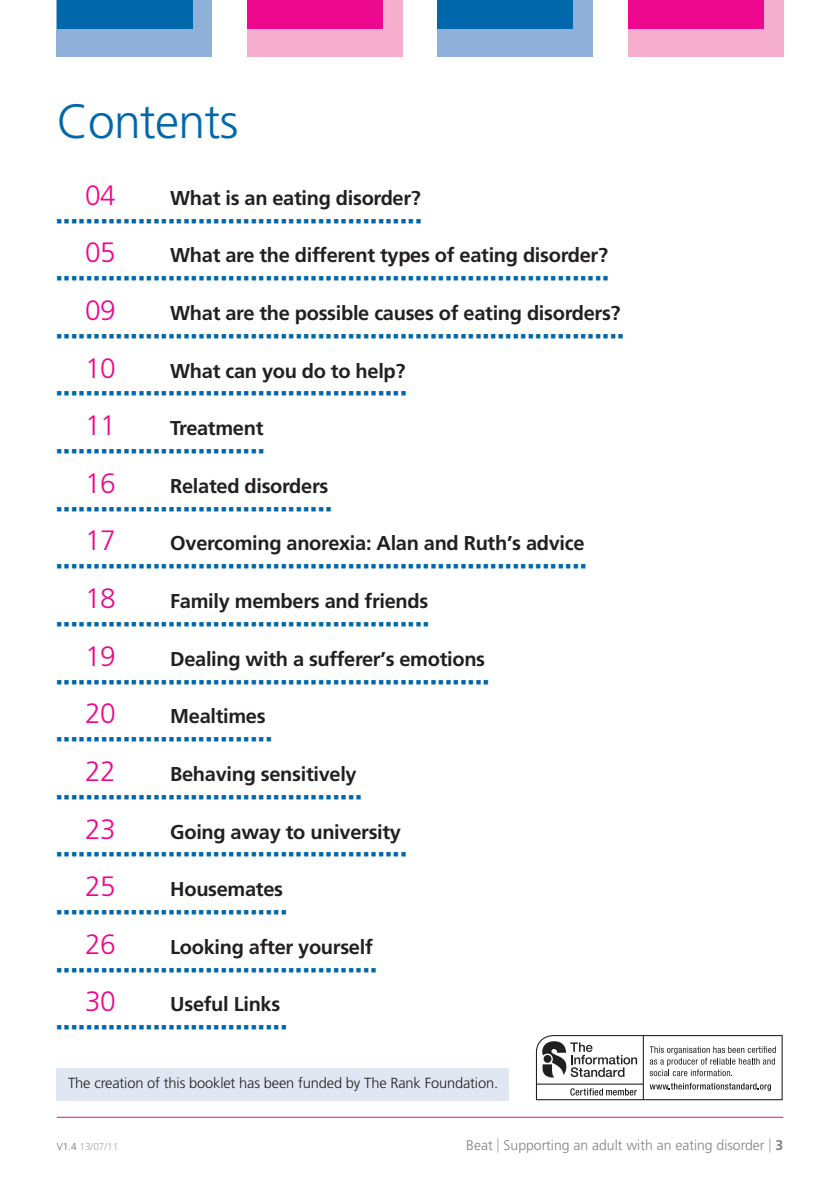
<style>
.page{position:relative;width:840px;height:1191px;background:#fff}
.page>*{position:absolute;margin:0;border:0;box-sizing:border-box;transform-origin:0 0}
.t1{font:300 48px "Frutiger";letter-spacing:-.015em;color:#0067ab}
.t2{font:300 28px "Frutiger";letter-spacing:-.015em;color:#ed088d}
.t3{font:700 20px "Frutiger";letter-spacing:-.015em;color:#231f20}
.t4{font:300 14.6px "Frutiger";letter-spacing:-.01em;color:#231f20}
.t5{font:300 14px "Frutiger";color:#808285}
.t6{font:10px "Arial Unicode MS";color:#0067ab}
.t7{font:300 10px "Frutiger";color:#a8a9ad}
.s1{color:#6c6d70}
.s2{color:#a8a9ad}
.s3{font-weight:700}
</style>
<div class="page">
<div style="left:57px;top:0;width:155px;height:57px;background:#8fb0d8"></div>
<div style="left:247px;top:0;width:155px;height:57px;background:#f5aece"></div>
<div style="left:57px;top:0;width:136px;height:28px;background:#0067ab"></div>
<div style="left:247px;top:0;width:136px;height:28px;background:#ed088d"></div>
<div style="left:437px;top:0;width:155px;height:57px;background:#8fb0d8"></div>
<div style="left:627px;top:0;width:155px;height:57px;background:#f5aece"></div>
<div style="left:437px;top:0;width:136px;height:28px;background:#0067ab"></div>
<div style="left:627px;top:0;width:136px;height:28px;background:#ed088d"></div>
<hr style="left:57px;top:1116px;width:725px;height:1px;background:#ed088d">
<div style="left:57px;top:1067px;width:451px;height:33px;background:#e0e7f3"></div>
<svg style="left:535px;top:1035px;width:247px;height:65px"></svg>
<h1 class="t1" style="left:57px;top:102px;width:183px">Contents</h1>
<h2 class="t2" style="left:85px;top:184px;width:32px">04</h2>
<h3 class="t3" style="left:170px;top:190px;width:252px">What is an eating disorder?</h3>
<p class="t6" style="left:57px;top:214px;width:365px">￭￭￭￭￭￭￭￭￭￭￭￭￭￭￭￭￭￭￭￭￭￭￭￭￭￭￭￭￭￭￭￭￭￭￭￭￭￭￭￭￭￭￭￭￭￭￭￭￭</p>
<h2 class="t2" style="left:85px;top:241px;width:32px">05</h2>
<h3 class="t3" style="left:170px;top:247px;width:439px">What are the different types of eating disorder?</h3>
<p class="t6" style="left:57px;top:271px;width:552px">￭￭￭￭￭￭￭￭￭￭￭￭￭￭￭￭￭￭￭￭￭￭￭￭￭￭￭￭￭￭￭￭￭￭￭￭￭￭￭￭￭￭￭￭￭￭￭￭￭￭￭￭￭￭￭￭￭￭￭￭￭￭￭￭￭￭￭￭￭￭￭￭￭￭</p>
<h2 class="t2" style="left:85px;top:299px;width:32px">09</h2>
<h3 class="t3" style="left:170px;top:305px;width:451px">What are the possible causes of eating disorders?</h3>
<p class="t6" style="left:57px;top:329px;width:567px">￭￭￭￭￭￭￭￭￭￭￭￭￭￭￭￭￭￭￭￭￭￭￭￭￭￭￭￭￭￭￭￭￭￭￭￭￭￭￭￭￭￭￭￭￭￭￭￭￭￭￭￭￭￭￭￭￭￭￭￭￭￭￭￭￭￭￭￭￭￭￭￭￭￭￭￭</p>
<h2 class="t2" style="left:85px;top:356px;width:32px">10</h2>
<h3 class="t3" style="left:170px;top:362px;width:236px">What can you do to help?</h3>
<p class="t6" style="left:57px;top:387px;width:351px">￭￭￭￭￭￭￭￭￭￭￭￭￭￭￭￭￭￭￭￭￭￭￭￭￭￭￭￭￭￭￭￭￭￭￭￭￭￭￭￭￭￭￭￭￭￭￭</p>
<h2 class="t2" style="left:85px;top:414px;width:32px">11</h2>
<h3 class="t3" style="left:170px;top:420px;width:95px">Treatment</h3>
<p class="t6" style="left:57px;top:444px;width:208px">￭￭￭￭￭￭￭￭￭￭￭￭￭￭￭￭￭￭￭￭￭￭￭￭￭￭￭￭</p>
<h2 class="t2" style="left:85px;top:472px;width:32px">16</h2>
<h3 class="t3" style="left:170px;top:478px;width:159px">Related disorders</h3>
<p class="t6" style="left:57px;top:502px;width:276px">￭￭￭￭￭￭￭￭￭￭￭￭￭￭￭￭￭￭￭￭￭￭￭￭￭￭￭￭￭￭￭￭￭￭￭￭￭</p>
<h2 class="t2" style="left:85px;top:529px;width:32px">17</h2>
<h3 class="t3" style="left:170px;top:535px;width:415px">Overcoming anorexia: Alan and Ruth’s advice</h3>
<p class="t6" style="left:57px;top:559px;width:530px">￭￭￭￭￭￭￭￭￭￭￭￭￭￭￭￭￭￭￭￭￭￭￭￭￭￭￭￭￭￭￭￭￭￭￭￭￭￭￭￭￭￭￭￭￭￭￭￭￭￭￭￭￭￭￭￭￭￭￭￭￭￭￭￭￭￭￭￭￭￭￭</p>
<h2 class="t2" style="left:85px;top:587px;width:32px">18</h2>
<h3 class="t3" style="left:170px;top:593px;width:259px">Family members and friends</h3>
<p class="t6" style="left:57px;top:617px;width:373px">￭￭￭￭￭￭￭￭￭￭￭￭￭￭￭￭￭￭￭￭￭￭￭￭￭￭￭￭￭￭￭￭￭￭￭￭￭￭￭￭￭￭￭￭￭￭￭￭￭￭</p>
<h2 class="t2" style="left:85px;top:644px;width:32px">19</h2>
<h3 class="t3" style="left:170px;top:650px;width:316px">Dealing with a sufferer’s emotions</h3>
<p class="t6" style="left:57px;top:675px;width:433px">￭￭￭￭￭￭￭￭￭￭￭￭￭￭￭￭￭￭￭￭￭￭￭￭￭￭￭￭￭￭￭￭￭￭￭￭￭￭￭￭￭￭￭￭￭￭￭￭￭￭￭￭￭￭￭￭￭￭</p>
<h2 class="t2" style="left:85px;top:702px;width:32px">20</h2>
<h3 class="t3" style="left:170px;top:708px;width:97px">Mealtimes</h3>
<p class="t6" style="left:57px;top:732px;width:216px">￭￭￭￭￭￭￭￭￭￭￭￭￭￭￭￭￭￭￭￭￭￭￭￭￭￭￭￭￭</p>
<h2 class="t2" style="left:85px;top:760px;width:32px">22</h2>
<h3 class="t3" style="left:170px;top:766px;width:188px">Behaving sensitively</h3>
<p class="t6" style="left:57px;top:790px;width:306px">￭￭￭￭￭￭￭￭￭￭￭￭￭￭￭￭￭￭￭￭￭￭￭￭￭￭￭￭￭￭￭￭￭￭￭￭￭￭￭￭￭</p>
<h2 class="t2" style="left:85px;top:817px;width:32px">23</h2>
<h3 class="t3" style="left:170px;top:823px;width:232px">Going away to university</h3>
<p class="t6" style="left:57px;top:847px;width:350px">￭￭￭￭￭￭￭￭￭￭￭￭￭￭￭￭￭￭￭￭￭￭￭￭￭￭￭￭￭￭￭￭￭￭￭￭￭￭￭￭￭￭￭￭￭￭￭</p>
<h2 class="t2" style="left:85px;top:875px;width:32px">25</h2>
<h3 class="t3" style="left:170px;top:881px;width:114px">Housemates</h3>
<p class="t6" style="left:57px;top:905px;width:231px">￭￭￭￭￭￭￭￭￭￭￭￭￭￭￭￭￭￭￭￭￭￭￭￭￭￭￭￭￭￭￭</p>
<h2 class="t2" style="left:85px;top:932px;width:32px">26</h2>
<h3 class="t3" style="left:170px;top:938px;width:204px">Looking after yourself</h3>
<p class="t6" style="left:57px;top:963px;width:321px">￭￭￭￭￭￭￭￭￭￭￭￭￭￭￭￭￭￭￭￭￭￭￭￭￭￭￭￭￭￭￭￭￭￭￭￭￭￭￭￭￭￭￭</p>
<h2 class="t2" style="left:85px;top:990px;width:32px">30</h2>
<h3 class="t3" style="left:170px;top:996px;width:111px">Useful Links</h3>
<p class="t6" style="left:57px;top:1020px;width:231px">￭￭￭￭￭￭￭￭￭￭￭￭￭￭￭￭￭￭￭￭￭￭￭￭￭￭￭￭￭￭￭</p>
<h3 class="t4" style="left:68px;top:1077px;width:431px">The creation of this booklet has been funded by The Rank Foundation.</h3>
<p class="t7" style="left:57px;top:1143px;width:63px"><span class="s1">V1.4</span> 13/07/11</p>
<h3 class="t5" style="left:466px;top:1140px;width:318px">Beat <span class="s2">|</span> Supporting an adult with an eating disorder <span class="s2">|</span> <span class="s3">3</span></h3>
</div>
